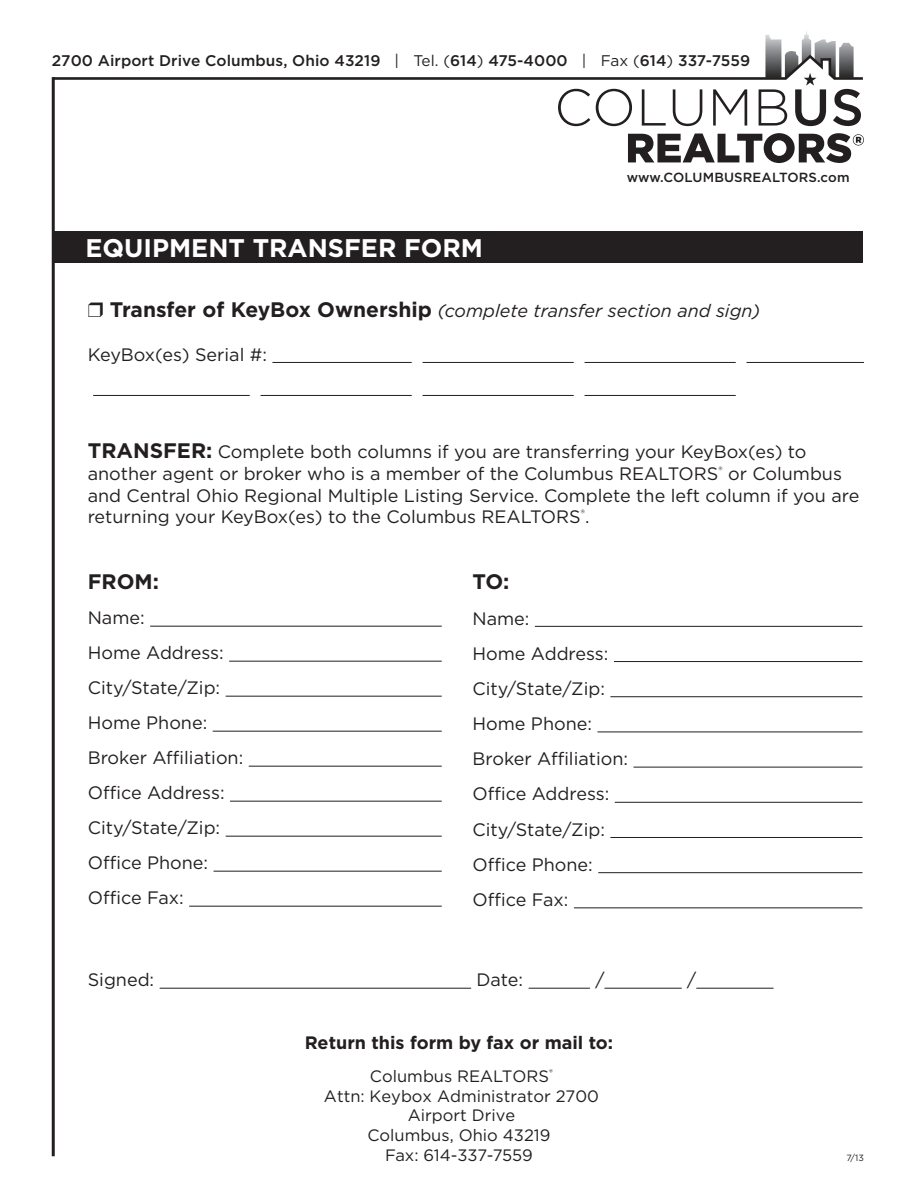
<style>
.page{position:relative;width:918px;height:1188px;background:#fff}
.page>*{position:absolute;margin:0;border:0;box-sizing:border-box;transform-origin:0 0}
.t1{font:700 25.5px "Gotham";color:#fff}
.t2{font:700 21px "Gotham";color:#231f20}
.t3{font:18px/21.6px "Gotham";color:#231f20}
.t4{font:italic 18px "Gotham";color:#231f20}
.t5{font:700 18px "Gotham";color:#231f20}
.t6{font:16.5px/19.8px "Gotham";color:#231f20;text-align:center}
._2{font:500 15.45px "Gotham";letter-spacing:.005em;color:#231f20}
._2-2{font:500 13.2px "Gotham";letter-spacing:.01em;color:#231f20}
.t7{font:9px "Gotham";color:#231f20}
.s1{font-weight:400}
.s2{font-weight:700;font-style:normal;font-size:21px}
.s3{font-weight:700;font-size:21px}
</style>
<div class="page">
<div style="left:52px;top:231px;width:810px;height:32px;background:#231f20"></div>
<hr style="left:272px;top:362px;width:140px;height:1px;background:#231f20">
<hr style="left:423px;top:362px;width:151px;height:1px;background:#231f20">
<hr style="left:585px;top:362px;width:151px;height:1px;background:#231f20">
<hr style="left:747px;top:362px;width:117px;height:1px;background:#231f20">
<hr style="left:93px;top:395px;width:157px;height:1px;background:#231f20">
<hr style="left:261px;top:395px;width:151px;height:1px;background:#231f20">
<hr style="left:423px;top:395px;width:151px;height:1px;background:#231f20">
<hr style="left:585px;top:395px;width:151px;height:1px;background:#231f20">
<hr style="left:150px;top:626px;width:292px;height:1px;background:#231f20">
<hr style="left:229px;top:661px;width:213px;height:1px;background:#231f20">
<hr style="left:226px;top:696px;width:216px;height:1px;background:#231f20">
<hr style="left:213px;top:731px;width:229px;height:1px;background:#231f20">
<hr style="left:249px;top:766px;width:193px;height:1px;background:#231f20">
<hr style="left:230px;top:801px;width:212px;height:1px;background:#231f20">
<hr style="left:226px;top:836px;width:216px;height:1px;background:#231f20">
<hr style="left:214px;top:871px;width:228px;height:1px;background:#231f20">
<hr style="left:189px;top:906px;width:253px;height:1px;background:#231f20">
<hr style="left:535px;top:626px;width:328px;height:1px;background:#231f20">
<hr style="left:614px;top:661px;width:248px;height:1px;background:#231f20">
<hr style="left:610px;top:696px;width:252px;height:1px;background:#231f20">
<hr style="left:597px;top:731px;width:266px;height:1px;background:#231f20">
<hr style="left:633px;top:767px;width:229px;height:1px;background:#231f20">
<hr style="left:615px;top:802px;width:247px;height:1px;background:#231f20">
<hr style="left:610px;top:837px;width:252px;height:1px;background:#231f20">
<hr style="left:598px;top:872px;width:265px;height:1px;background:#231f20">
<hr style="left:574px;top:907px;width:288px;height:1px;background:#231f20">
<hr style="left:160px;top:988px;width:311px;height:1px;background:#231f20">
<hr style="left:529px;top:988px;width:61px;height:1px;background:#231f20">
<hr style="left:604px;top:988px;width:78px;height:1px;background:#231f20">
<hr style="left:696px;top:988px;width:78px;height:1px;background:#231f20">
<svg style="left:55px;top:31px;width:808px;height:95px"></svg>
<svg style="left:628px;top:133px;width:236px;height:30px"></svg>
<hr style="left:52px;top:77px;width:3px;height:1079px;background:#231f20">
<p class="_2" style="left:52px;top:51px;width:700px">2700 Airport Drive Columbus, Ohio 43219 <span class="s1">| Tel. (</span>614<span class="s1">)</span> 475-4000 <span class="s1">| Fax (</span>614<span class="s1">)</span> 337-7559</p>
<p class="t1" style="left:86px;top:231px;width:399px">EQUIPMENT TRANSFER FORM</p>
<p class="_2-2" style="left:627px;top:169px;width:224px">www.COLUMBUSREALTORS.com</p>
<p class="t4" style="left:110px;top:300px;width:652px"><span class="s2">Transfer of KeyBox Ownership</span> (complete transfer section and sign)</p>
<p class="t3" style="left:88px;top:343px;width:181px">KeyBox(es) Serial #:</p>
<p class="t3" style="left:88px;top:441px;width:773px"><span class="s3">TRANSFER:</span> Complete both columns if you are transferring your KeyBox(es) to another agent or broker who is a member of the Columbus REALTORS<sup>®</sup> or Columbus and Central Ohio Regional Multiple Listing Service. Complete the left column if you are returning your KeyBox(es) to the Columbus REALTORS<sup>®</sup>.</p>
<p class="t2" style="left:88px;top:568px;width:73px">FROM:</p>
<p class="t3" style="left:88px;top:607px;width:59px">Name:</p>
<p class="t3" style="left:88px;top:642px;width:138px">Home Address:</p>
<p class="t3" style="left:88px;top:677px;width:134px">City/State/Zip:</p>
<p class="t3" style="left:88px;top:712px;width:121px">Home Phone:</p>
<p class="t3" style="left:88px;top:747px;width:157px">Broker Affiliation:</p>
<p class="t3" style="left:88px;top:782px;width:138px">Office Address:</p>
<p class="t3" style="left:88px;top:817px;width:134px">City/State/Zip:</p>
<p class="t3" style="left:88px;top:852px;width:122px">Office Phone:</p>
<p class="t3" style="left:88px;top:887px;width:98px">Office Fax:</p>
<p class="t2" style="left:472px;top:568px;width:39px">TO:</p>
<p class="t3" style="left:472px;top:607px;width:59px">Name:</p>
<p class="t3" style="left:472px;top:642px;width:138px">Home Address:</p>
<p class="t3" style="left:472px;top:677px;width:134px">City/State/Zip:</p>
<p class="t3" style="left:472px;top:713px;width:121px">Home Phone:</p>
<p class="t3" style="left:472px;top:748px;width:157px">Broker Affiliation:</p>
<p class="t3" style="left:472px;top:783px;width:138px">Office Address:</p>
<p class="t3" style="left:472px;top:818px;width:134px">City/State/Zip:</p>
<p class="t3" style="left:472px;top:853px;width:122px">Office Phone:</p>
<p class="t3" style="left:472px;top:889px;width:98px">Office Fax:</p>
<p class="t3" style="left:88px;top:969px;width:68px">Signed:</p>
<p class="t3" style="left:477px;top:969px;width:48px">Date:</p>
<p class="t3" style="left:595px;top:969px;width:11px">/</p>
<p class="t3" style="left:687px;top:969px;width:11px">/</p>
<p class="t5" style="left:305px;top:1030px;width:310px">Return this form by fax or mail to:</p>
<p class="t6" style="left:324px;top:1066px;width:277px">Columbus REALTORS<sup>®<br></sup>Attn: Keybox Administrator 2700<br>Airport Drive<br>Columbus, Ohio 43219<br>Fax: 614-337-7559</p>
<p class="t7" style="left:846px;top:1152px;width:19px">7/13</p>
</div>
